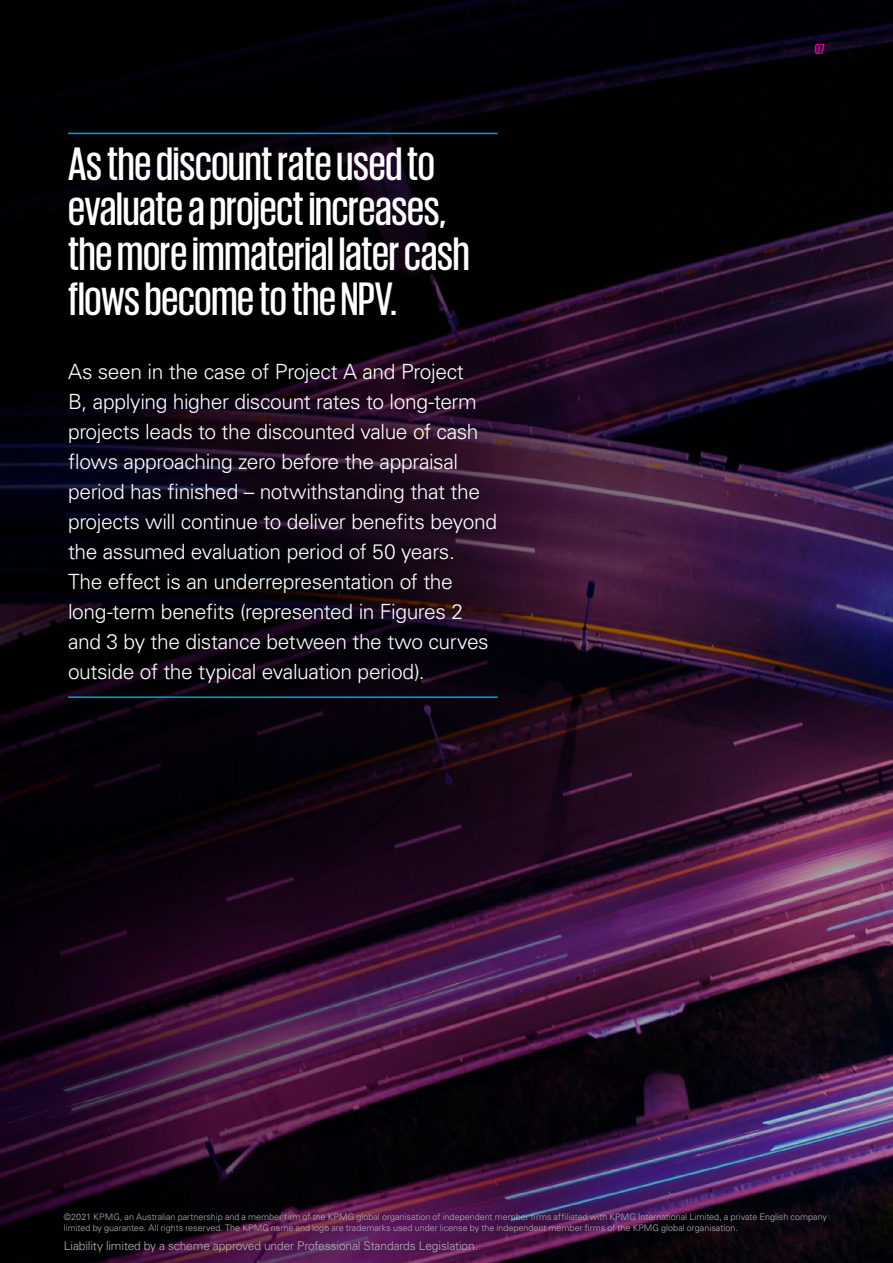
<style>
.page{position:relative;width:893px;height:1263px;background:#fff}
.page>*{position:absolute;margin:0;border:0;box-sizing:border-box;transform-origin:0 0}
.Callout___Large{font:500 48px/45px "Giorgio Sans";letter-spacing:-.005em;color:#fff}
.Callout___Small{font:300 21px/30px "Univers LT Std";letter-spacing:-.02em;color:#fff}
.t1{font:500 15px "Giorgio Sans";color:#ff00a4}
.t2{font:300 12px "Univers LT Std";letter-spacing:-.01em;color:#b3b2b2}
.t3{font:300 9px/10.8px "Univers LT Std";color:#b3b2b2}
</style>
<div class="page">
<img style="left:0;top:0;width:893px;height:1263px">
<hr style="left:68px;top:133px;width:429px;height:1px;background:#009fe3">
<hr style="left:68px;top:696px;width:429px;height:2px;background:#009fe3">
<p class="Callout___Large" style="left:68px;top:140px;width:403px">As the discount rate used to evaluate a project increases, the more immaterial later cash flows become to the NPV.</p>
<p class="Callout___Small" style="left:68px;top:357px;width:431px">As seen in the case of Project A and Project<br>B, applying higher discount rates to long‑term projects leads to the discounted value of cash flows approaching zero before the appraisal period has finished – notwithstanding that the projects will continue to deliver benefits beyond the assumed evaluation period of 50 years.<br>The effect is an underrepresentation of the long‑term benefits (represented in Figures 2 and 3 by the distance between the two curves outside of the typical evaluation period).</p>
<p class="t1" style="left:815px;top:41px;width:12px">07</p>
<p class="t3" style="left:64px;top:1212px;width:765px">©2021 KPMG, an Australian partnership and a member firm of the KPMG global organisation of independent member firms affiliated with KPMG International Limited, a private English company limited by guarantee. All rights reserved. The KPMG name and logo are trademarks used under license by the independent member firms of the KPMG global organisation.</p>
<p class="t2" style="left:64px;top:1238px;width:416px">Liability limited by a scheme approved under Professional Standards Legislation.</p>
</div>
